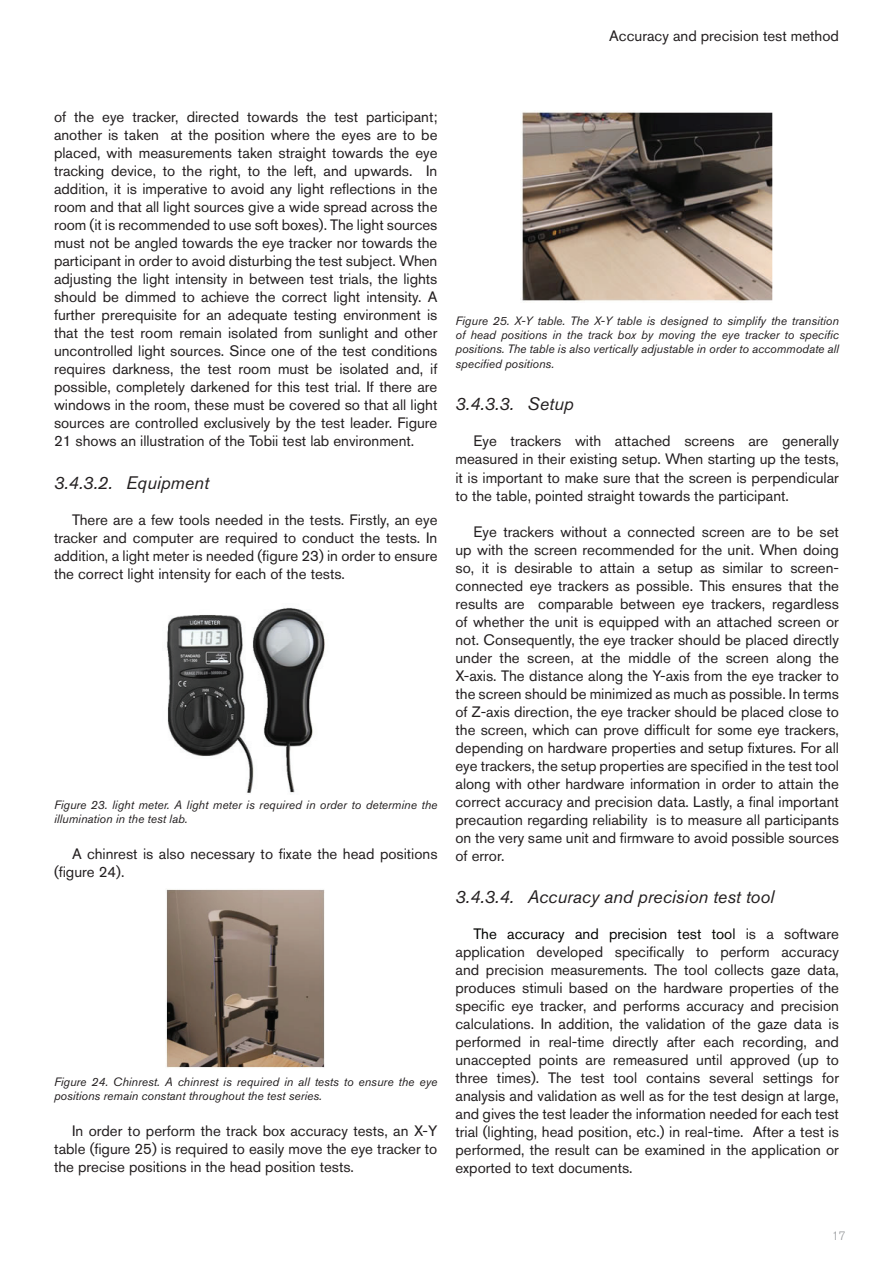
<style>
.page{position:relative;width:893px;height:1263px;background:#fff}
.page>*{position:absolute;margin:0;border:0;box-sizing:border-box;transform-origin:0 0}
.t1{font:italic 18px "Akzidenz Grotesk BE";color:#231f20}
.t2{font:15px/18px "Akzidenz Grotesk BE";color:#231f20;text-align:justify}
.t3{font:italic 12px/14.4px "Akzidenz Grotesk BE";color:#231f20}
.t4{font:300 12px "Akzidenz Grotesk BE";color:#939598}
.s1{color:#040503}
</style>
<div class="page">
<img style="left:166px;top:607px;width:159px;height:186px">
<img style="left:522px;top:112px;width:251px;height:190px">
<img style="left:166px;top:889px;width:159px;height:179px">
<p class="t2" style="left:609px;top:27px;width:231px">Accuracy and precision test method</p>
<p class="t2" style="left:54px;top:108px;width:385px">of the eye tracker, directed towards the test participant; another is taken at the position where the eyes are to be placed, with measurements taken straight towards the eye tracking device, to the right, to the left, and upwards. In addition, it is imperative to avoid any light reflections in the room and that all light sources give a wide spread across the room (it is recommended to use soft boxes). The light sources must not be angled towards the eye tracker nor towards the participant in order to avoid disturbing the test subject. When adjusting the light intensity in between test trials, the lights should be dimmed to achieve the correct light intensity. A further prerequisite for an adequate testing environment is that the test room remain isolated from sunlight and other uncontrolled light sources. Since one of the test conditions requires darkness, the test room must be isolated and, if possible, completely darkened for this test trial. If there are windows in the room, these must be covered so that all light sources are controlled exclusively by the test leader. Figure 21 shows an illustration of the Tobii test lab environment.</p>
<p class="t1" style="left:54px;top:472px;width:156px">3.4.3.2. Equipment</p>
<p class="t2" style="left:54px;top:510px;width:385px;text-indent:18px">There are a few tools needed in the tests. Firstly, an eye tracker and computer are required to conduct the tests. In addition, a light meter is needed (figure 23) in order to ensure the correct light intensity for each of the tests.</p>
<p class="t3" style="left:54px;top:797px;width:385px">Figure 23. light meter. A light meter is required in order to determine the illumination in the test lab.</p>
<p class="t2" style="left:54px;top:845px;width:385px;text-indent:18px">A chinrest is also necessary to fixate the head positions (figure 24).</p>
<p class="t3" style="left:54px;top:1074px;width:385px">Figure 24. Chinrest. A chinrest is required in all tests to ensure the eye positions remain constant throughout the test series.</p>
<p class="t2" style="left:54px;top:1122px;width:385px;text-indent:18px">In order to perform the track box accuracy tests, an X-Y table (figure 25) is required to easily move the eye tracker to the precise positions in the head position tests.</p>
<p class="t3" style="left:455px;top:313px;width:385px;text-align:justify">Figure 25. X-Y table. The X-Y table is designed to simplify the transition of head positions in the track box by moving the eye tracker to specific positions. The table is also vertically adjustable in order to accommodate all specified positions.</p>
<p class="t1" style="left:455px;top:393px;width:120px">3.4.3.3. Setup</p>
<p class="t2" style="left:455px;top:432px;width:385px;text-indent:18px">Eye trackers with attached screens are generally measured in their existing setup. When starting up the tests, it is important to make sure that the screen is perpendicular to the table, pointed straight towards the participant.</p>
<p class="t2" style="left:455px;top:522px;width:385px;text-indent:18px">Eye trackers without a connected screen are to be set up with the screen recommended for the unit. When doing so, it is desirable to attain a setup as similar to screen&shy;connected eye trackers as possible. This ensures that the results are comparable between eye trackers, regardless of whether the unit is equipped with an attached screen or not. Consequently, the eye tracker should be placed directly under the screen, at the middle of the screen along the X-axis. The distance along the Y-axis from the eye tracker to the screen should be minimized as much as possible. In terms of Z-axis direction, the eye tracker should be placed close to the screen, which can prove difficult for some eye trackers, depending on hardware properties and setup fixtures. For all eye trackers, the setup properties are specified in the test tool along with other hardware information in order to attain the correct accuracy and precision data. Lastly, a final important precaution regarding reliability is to measure all participants on the very same unit and firmware to avoid possible sources of error.</p>
<p class="t1" style="left:455px;top:886px;width:320px">3.4.3.4. Accuracy and precision test tool</p>
<p class="t2" style="left:455px;top:925px;width:385px;text-indent:18px"><span class="s1">The accuracy and precision test tool</span> is a software application developed specifically to perform accuracy and precision measurements. The tool collects gaze data, produces stimuli based on the hardware properties of the specific eye tracker, and performs accuracy and precision calculations. In addition, the validation of the gaze data is performed in real-time directly after each recording, and unaccepted points are remeasured until approved (up to three times). The test tool contains several settings for analysis and validation as well as for the test design at large, and gives the test leader the information needed for each test trial (lighting, head position, etc.) in real-time. After a test is performed, the result can be examined in the application or exported to text documents.</p>
<p class="t4" style="left:832px;top:1229px;width:15px">17</p>
</div>
